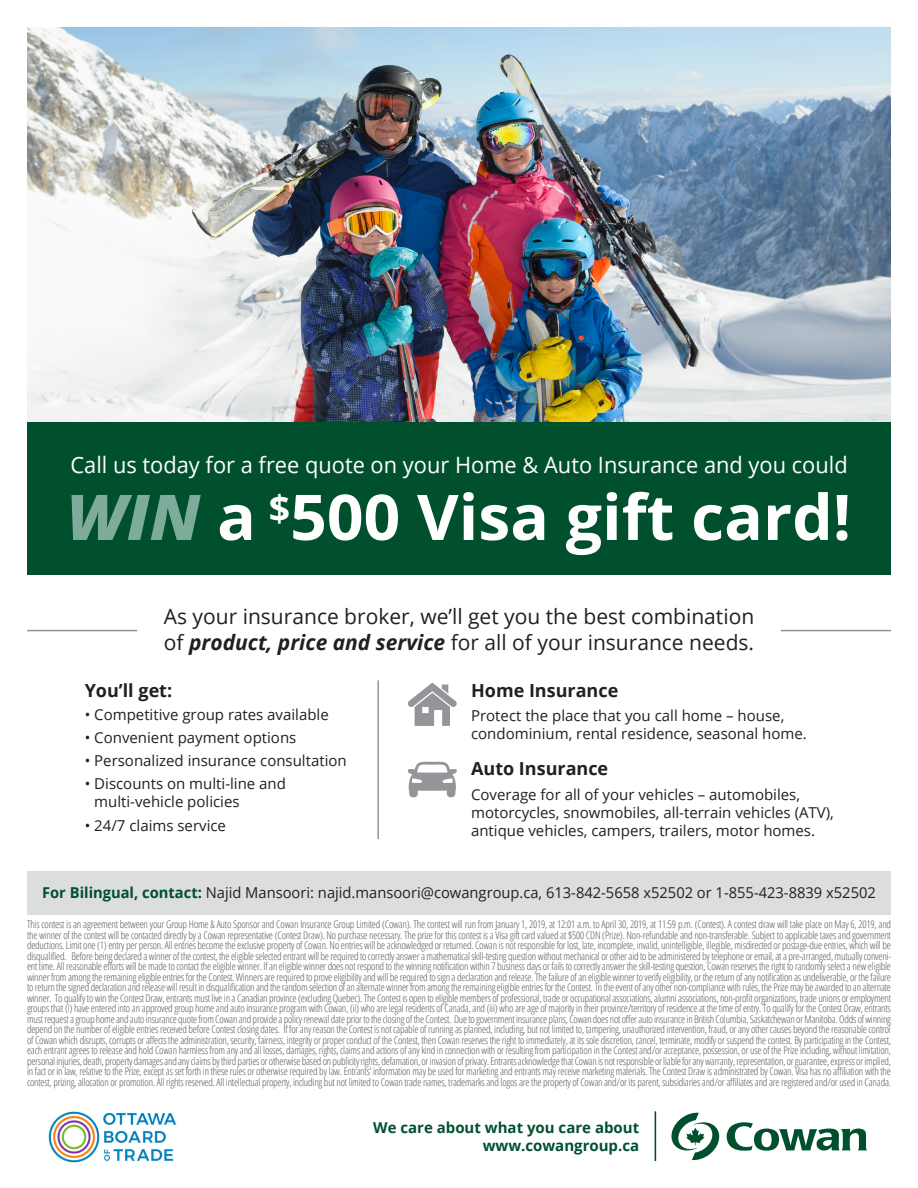
<style>
.page{position:relative;width:918px;height:1188px;background:#fff}
.page>*{position:absolute;margin:0;border:0;box-sizing:border-box;transform-origin:0 0}
.t1{font:700 63px "Open Sans";color:#fff}
.t2{font:22.5px "Open Sans";color:#fff}
.t3{font:21px/25.5px "Open Sans";color:#231f20}
.t4{font:700 18px "Open Sans";color:#231f20}
.t5{font:15px/18px "Open Sans";color:#231f20}
.t6{font:700 15px/18px "Open Sans";color:#00502e;text-align:right}
.t7{font:300 condensed 10.5px/10.5px "Open Sans";letter-spacing:-.02em;color:#57585a;text-align:justify}
.s1{font-weight:800;font-style:italic;color:#7eac9b}
.s2{font-weight:700;font-style:italic}
.s3{font-weight:700;color:#00502e}
</style>
<div class="page">
<img style="left:27px;top:27px;width:864px;height:395px">
<div style="left:27px;top:422px;width:864px;height:153px;background:#00502e"></div>
<div style="left:27px;top:871px;width:864px;height:44px;background:#dcdddf"></div>
<hr style="left:27px;top:630px;width:110px;height:1px;background:#939598">
<hr style="left:781px;top:630px;width:110px;height:1px;background:#939598">
<hr style="left:377px;top:680px;width:2px;height:159px;background:#939598">
<svg style="left:408px;top:683px;width:49px;height:43px"></svg>
<svg style="left:408px;top:762px;width:49px;height:35px"></svg>
<svg style="left:671px;top:1113px;width:196px;height:47px"></svg>
<hr style="left:655px;top:1111px;width:1px;height:50px;background:#00502e">
<img style="left:48px;top:1111px;width:129px;height:52px">
<p class="t2" style="left:70px;top:449px;width:779px">Call us today for a free quote on your Home &amp; Auto Insurance and you could</p>
<p class="t1" style="left:67px;top:473px;width:786px"><span class="s1">WIN</span> a <sup>$</sup>500 Visa gift card!</p>
<p class="t3" style="left:164px;top:603px;width:592px">As your insurance broker, we’ll get you the best combination of <span class="s2">product, price and service</span> for all of your insurance needs.</p>
<p class="t4" style="left:85px;top:677px;width:89px">You’ll get:</p>
<p class="t5" style="left:85px;top:705px;width:246px">• Competitive group rates available</p>
<p class="t5" style="left:85px;top:728px;width:213px">• Convenient payment options</p>
<p class="t5" style="left:85px;top:751px;width:264px">• Personalized insurance consultation</p>
<p class="t5" style="left:94px;top:775px;width:193px;text-indent:-10px">• Discounts on multi-line and multi-vehicle policies</p>
<p class="t5" style="left:85px;top:816px;width:143px">• 24/7 claims service</p>
<p class="t4" style="left:471px;top:677px;width:149px">Home Insurance</p>
<p class="t5" style="left:471px;top:707px;width:337px">Protect the place that you call home – house, condominium, rental residence, seasonal home.</p>
<p class="t4" style="left:471px;top:756px;width:139px">Auto Insurance</p>
<p class="t5" style="left:471px;top:785px;width:364px">Coverage for all of your vehicles – automobiles, motorcycles, snowmobiles, all-terrain vehicles (ATV), antique vehicles, campers, trailers, motor homes.</p>
<p class="t5" style="left:42px;top:884px;width:835px"><span class="s3">For Bilingual, contact:</span> Najid Mansoori: najid.mansoori@cowangroup.ca, 613-842-5658 x52502 or 1-855-423-8839 x52502</p>
<p class="t7" style="left:27px;top:919px;width:866px">This contest is an agreement between your Group Home &amp; Auto Sponsor and Cowan Insurance Group Limited (Cowan). The contest will run from January 1, 2019, at 12:01 a.m. to April 30, 2019, at 11:59 p.m. (Contest). A contest draw will take place on May 6, 2019, and the winner of the contest will be contacted directly by a Cowan representative (Contest Draw). No purchase necessary. The prize for this contest is a Visa gift card valued at $500 CDN (Prize). Non-refundable and non-transferable. Subject to applicable taxes and government deductions. Limit one (1) entry per person. All entries become the exclusive property of Cowan. No entries will be acknowledged or returned. Cowan is not responsible for lost, late, incomplete, invalid, unintelligible, illegible, misdirected or postage-due entries, which will be disqualified. Before being declared a winner of the contest, the eligible selected entrant will be required to correctly answer a mathematical skill-testing question without mechanical or other aid to be administered by telephone or email, at a pre-arranged, mutually conveni&shy;ent time. All reasonable efforts will be made to contact the eligible winner. If an eligible winner does not respond to the winning notification within 7 business days or fails to correctly answer the skill-testing question, Cowan reserves the right to randomly select a new eligible winner from among the remaining eligible entries for the Contest. Winners are required to prove eligibility and will be required to sign a declaration and release. The failure of an eligible winner to verify eligibility, or the return of any notification as undeliverable, or the failure to return the signed declaration and release will result in disqualification and the random selection of an alternate winner from among the remaining eligible entries for the Contest. In the event of any other non-compliance with rules, the Prize may be awarded to an alternate winner. To qualify to win the Contest Draw, entrants must live in a Canadian province (excluding Quebec). The Contest is open to eligible members of professional, trade or occupational associations, alumni associations, non-profit organizations, trade unions or employment groups that (i) have entered into an approved group home and auto insurance program with Cowan, (ii) who are legal residents of Canada, and (iii) who are age of majority in their province/territory of residence at the time of entry. To qualify for the Contest Draw, entrants must request a group home and auto insurance quote from Cowan and provide a policy renewal date prior to the closing of the Contest. Due to government insurance plans, Cowan does not offer auto insurance in British Columbia, Saskatchewan or Manitoba. Odds of winning depend on the number of eligible entries received before Contest closing dates. If for any reason the Contest is not capable of running as planned, including, but not limited to, tampering, unauthorized intervention, fraud, or any other causes beyond the reasonable control of Cowan which disrupts, corrupts or affects the administration, security, fairness, integrity or proper conduct of the Contest, then Cowan reserves the right to immediately, at its sole discretion, cancel, terminate, modify or suspend the contest. By participating in the Contest, each entrant agrees to release and hold Cowan harmless from any and all losses, damages, rights, claims and actions of any kind in connection with or resulting from participation in the Contest and/or acceptance, possession, or use of the Prize including, without limitation, personal injuries, death, property damages and any claims by third parties or otherwise based on publicity rights, defamation, or invasion of privacy. Entrants acknowledge that Cowan is not responsible or liable for any warranty, representation, or guarantee, express or implied, in fact or in law, relative to the Prize, except as set forth in these rules or otherwise required by law. Entrants’ information may be used for marketing and entrants may receive marketing materials. The Contest Draw is administrated by Cowan. Visa has no affiliation with the contest, prizing, allocation or promotion. All rights reserved. All intellectual property, including but not limited to Cowan trade names, trademarks and logos are the property of Cowan and/or its parent, subsidiaries and/or affiliates and are registered and/or used in Canada.</p>
<p class="t6" style="left:373px;top:1118px;width:268px">We care about what you care about www.cowangroup.ca</p>
</div>
